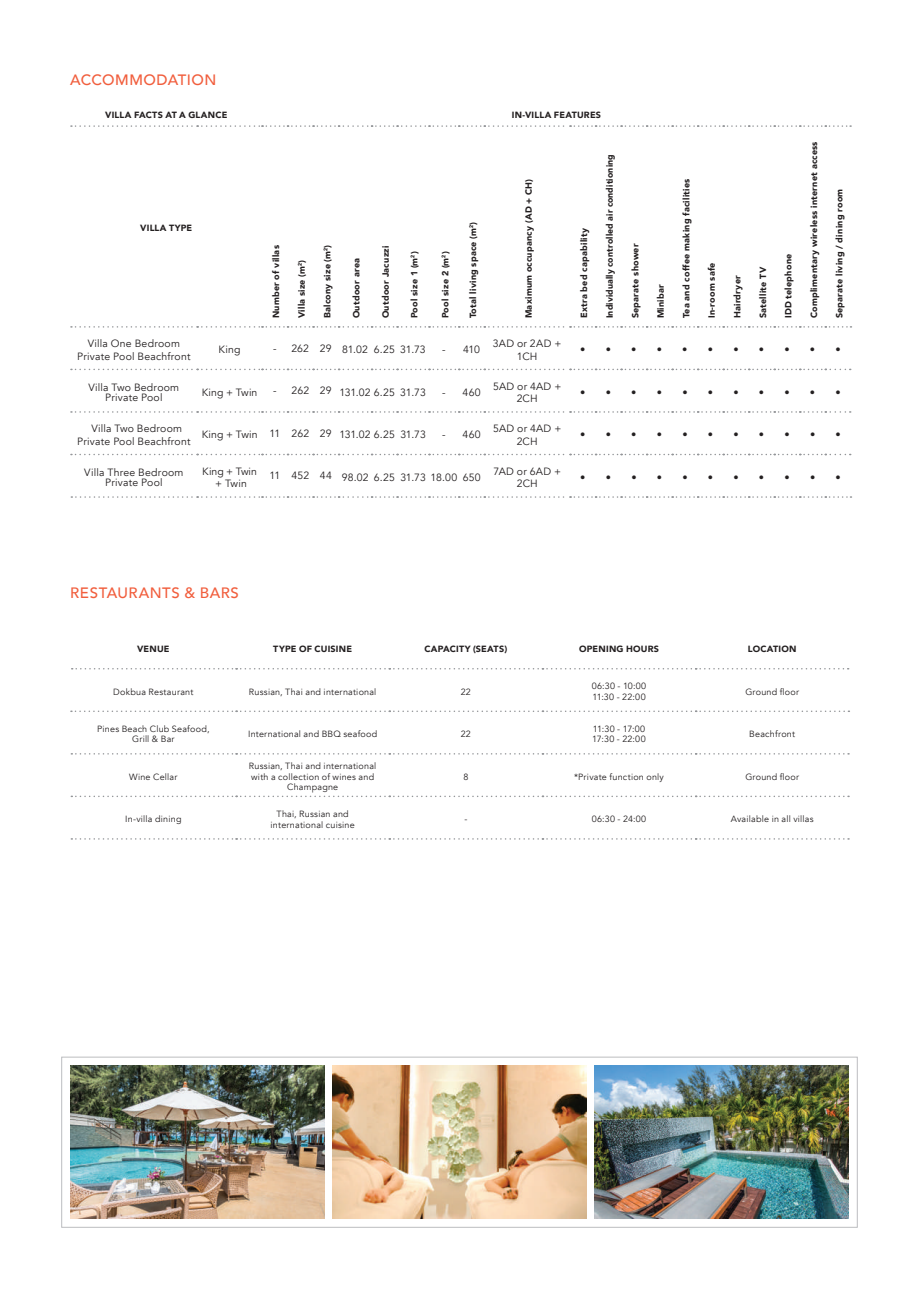
<style>
.page{position:relative;width:919px;height:1289px;background:#fff}
.page>*{position:absolute;margin:0;border:0;box-sizing:border-box;transform-origin:0 0}
.t1{font:500 15px "Avenir";letter-spacing:.035em;color:#f15e3d}
.t2{font:10.5px/12.6px "Avenir";letter-spacing:.015em;color:#231f20;text-align:center}
.t3{font:900 9px "Avenir";letter-spacing:.03em;color:#231f20}
.t4{font:9px/10.8px "Avenir";letter-spacing:.025em;color:#231f20;text-align:center}
</style>
<div class="page">
<img style="left:70px;top:1065px;width:254px;height:153px">
<img style="left:332px;top:1065px;width:254px;height:153px">
<img style="left:595px;top:1065px;width:253px;height:153px">
<div style="left:61px;top:1056px;width:796px;height:171px;border:1px solid #bcbdc0"></div>
<svg style="left:72px;top:668px;width:776px;height:1px"></svg>
<svg style="left:71px;top:710px;width:778px;height:2px"></svg>
<svg style="left:71px;top:753px;width:778px;height:1px"></svg>
<svg style="left:71px;top:795px;width:778px;height:2px"></svg>
<svg style="left:71px;top:838px;width:778px;height:1px"></svg>
<svg style="left:71px;top:326px;width:780px;height:1px"></svg>
<svg style="left:71px;top:411px;width:779px;height:2px"></svg>
<svg style="left:71px;top:368px;width:779px;height:2px"></svg>
<svg style="left:71px;top:454px;width:779px;height:1px"></svg>
<svg style="left:71px;top:496px;width:780px;height:2px"></svg>
<svg style="left:70px;top:125px;width:781px;height:2px"></svg>
<h1 class="t1" style="left:70px;top:67px;width:148px">ACCOMMODATION</h1>
<p class="t3" style="left:105px;top:107px;width:124px">VILLA FACTS AT A GLANCE</p>
<p class="t3" style="left:511px;top:107px;width:91px">IN-VILLA FEATURES</p>
<p class="t3" style="left:140px;top:220px;width:54px">VILLA TYPE</p>
<p class="t3" style="left:268px;top:318px;width:75px;rotate:-90deg">Number of villas</p>
<p class="t3" style="left:294px;top:318px;width:60px;rotate:-90deg">Villa size (m<sup>2</sup>)</p>
<p class="t3" style="left:319px;top:318px;width:75px;rotate:-90deg">Balcony size (m<sup>2</sup>)</p>
<p class="t3" style="left:349px;top:318px;width:62px;rotate:-90deg">Outdoor area</p>
<p class="t3" style="left:378px;top:318px;width:74px;rotate:-90deg">Outdoor Jacuzzi</p>
<p class="t3" style="left:406px;top:318px;width:68px;rotate:-90deg">Pool size 1 (m<sup>2</sup>)</p>
<p class="t3" style="left:437px;top:318px;width:68px;rotate:-90deg">Pool size 2 (m<sup>2</sup>)</p>
<p class="t3" style="left:465px;top:318px;width:98px;rotate:-90deg">Total living space (m<sup>2</sup>)</p>
<p class="t3" style="left:521px;top:318px;width:141px;rotate:-90deg">Maximum occupancy (AD + CH)</p>
<p class="t3" style="left:576px;top:318px;width:92px;rotate:-90deg">Extra bed capability</p>
<p class="t3" style="left:602px;top:318px;width:166px;rotate:-90deg">Individually controlled air conditioning</p>
<p class="t3" style="left:627px;top:318px;width:76px;rotate:-90deg">Separate shower</p>
<p class="t3" style="left:653px;top:318px;width:36px;rotate:-90deg">Minibar</p>
<p class="t3" style="left:678px;top:318px;width:141px;rotate:-90deg">Tea and coffee making facilities</p>
<p class="t3" style="left:704px;top:318px;width:57px;rotate:-90deg">In-room safe</p>
<p class="t3" style="left:729px;top:318px;width:45px;rotate:-90deg">Hairdryer</p>
<p class="t3" style="left:755px;top:318px;width:53px;rotate:-90deg">Satellite TV</p>
<p class="t3" style="left:780px;top:318px;width:66px;rotate:-90deg">IDD telephone</p>
<p class="t3" style="left:806px;top:318px;width:178px;rotate:-90deg">Complimentary wireless internet access</p>
<p class="t3" style="left:831px;top:318px;width:131px;rotate:-90deg">Separate living / dining room</p>
<p class="t2" style="left:77px;top:337px;width:115px">Villa One Bedroom<br>Private Pool Beachfront</p>
<p class="t2" style="left:218px;top:344px;width:24px">King</p>
<p class="t2" style="left:273px;top:344px;width:154px">- 262 29 81.02 6.25 31.73</p>
<p class="t2" style="left:442px;top:344px;width:39px">- 410</p>
<p class="t2" style="left:493px;top:337px;width:70px">3AD or 2AD +<br>1CH</p>
<p class="t2" style="left:580px;top:344px;width:32px">• •</p>
<p class="t2" style="left:631px;top:344px;width:32px">• •</p>
<p class="t2" style="left:682px;top:344px;width:32px">• •</p>
<p class="t2" style="left:733px;top:344px;width:32px">• •</p>
<p class="t2" style="left:784px;top:344px;width:32px">• •</p>
<p class="t2" style="left:835px;top:344px;width:7px">•</p>
<p class="t2" style="left:88px;top:382px;width:92px;line-height:10.5px">Villa Two Bedroom<br>Private Pool</p>
<p class="t2" style="left:202px;top:386px;width:57px">King + Twin</p>
<p class="t2" style="left:273px;top:386px;width:154px">- 262 29 131.02 6.25 31.73</p>
<p class="t2" style="left:442px;top:386px;width:40px">- 460</p>
<p class="t2" style="left:493px;top:380px;width:70px">5AD or 4AD +<br>2CH</p>
<p class="t2" style="left:580px;top:386px;width:32px">• •</p>
<p class="t2" style="left:631px;top:386px;width:32px">• •</p>
<p class="t2" style="left:682px;top:386px;width:32px">• •</p>
<p class="t2" style="left:733px;top:386px;width:32px">• •</p>
<p class="t2" style="left:784px;top:386px;width:32px">• •</p>
<p class="t2" style="left:835px;top:386px;width:7px">•</p>
<p class="t2" style="left:77px;top:422px;width:115px">Villa Two Bedroom<br>Private Pool Beachfront</p>
<p class="t2" style="left:202px;top:429px;width:225px">King + Twin 11 262 29 131.02 6.25 31.73</p>
<p class="t2" style="left:442px;top:429px;width:40px">- 460</p>
<p class="t2" style="left:493px;top:422px;width:70px">5AD or 4AD +<br>2CH</p>
<p class="t2" style="left:580px;top:429px;width:32px">• •</p>
<p class="t2" style="left:631px;top:429px;width:32px">• •</p>
<p class="t2" style="left:682px;top:429px;width:32px">• •</p>
<p class="t2" style="left:733px;top:429px;width:32px">• •</p>
<p class="t2" style="left:784px;top:429px;width:32px">• •</p>
<p class="t2" style="left:835px;top:429px;width:7px">•</p>
<p class="t2" style="left:84px;top:467px;width:101px;line-height:10.5px">Villa Three Bedroom<br>Private Pool</p>
<p class="t2" style="left:202px;top:465px;width:56px">King + Twin + Twin</p>
<p class="t2" style="left:269px;top:471px;width:213px">11 452 44 98.02 6.25 31.73 18.00 650</p>
<p class="t2" style="left:493px;top:465px;width:69px">7AD or 6AD +<br>2CH</p>
<p class="t2" style="left:580px;top:471px;width:32px">• •</p>
<p class="t2" style="left:631px;top:471px;width:32px">• •</p>
<p class="t2" style="left:682px;top:471px;width:32px">• •</p>
<p class="t2" style="left:733px;top:471px;width:32px">• •</p>
<p class="t2" style="left:784px;top:471px;width:32px">• •</p>
<p class="t2" style="left:835px;top:471px;width:7px">•</p>
<h1 class="t1" style="left:70px;top:579px;width:170px">RESTAURANTS &amp; BARS</h1>
<p class="t3" style="left:137px;top:641px;width:34px">VENUE</p>
<p class="t3" style="left:273px;top:641px;width:80px">TYPE OF CUISINE</p>
<p class="t3" style="left:424px;top:641px;width:84px">CAPACITY (SEATS)</p>
<p class="t3" style="left:579px;top:641px;width:81px">OPENING HOURS</p>
<p class="t3" style="left:747px;top:641px;width:50px">LOCATION</p>
<p class="t4" style="left:113px;top:686px;width:82px">Dokbua Restaurant</p>
<p class="t4" style="left:249px;top:686px;width:129px">Russian, Thai and international</p>
<p class="t4" style="left:460px;top:686px;width:12px">22</p>
<p class="t4" style="left:592px;top:680px;width:56px;text-align:left">06:30 - 10:00<br>11:30 - 22:00</p>
<p class="t4" style="left:745px;top:686px;width:55px">Ground floor</p>
<p class="t4" style="left:97px;top:723px;width:114px">Pines Beach Club Seafood,<br>Grill &amp; Bar</p>
<p class="t4" style="left:248px;top:728px;width:131px">International and BBQ seafood</p>
<p class="t4" style="left:460px;top:728px;width:12px">22</p>
<p class="t4" style="left:592px;top:723px;width:55px;text-align:left">11:30 - 17:00<br>17:30 - 22:00</p>
<p class="t4" style="left:749px;top:728px;width:47px">Beachfront</p>
<p class="t4" style="left:129px;top:771px;width:50px">Wine Cellar</p>
<p class="t4" style="left:249px;top:760px;width:129px">Russian, Thai and international with a collection of wines and<br>Champagne</p>
<p class="t4" style="left:463px;top:771px;width:7px">8</p>
<p class="t4" style="left:574px;top:771px;width:91px">*Private function only</p>
<p class="t4" style="left:745px;top:771px;width:55px">Ground floor</p>
<p class="t4" style="left:125px;top:813px;width:58px">In-villa dining</p>
<p class="t4" style="left:270px;top:808px;width:86px">Thai, Russian and international cuisine</p>
<p class="t4" style="left:464px;top:813px;width:4px">-</p>
<p class="t4" style="left:592px;top:813px;width:56px">06:30 - 24:00</p>
<p class="t4" style="left:730px;top:813px;width:84px">Available in all villas</p>
</div>
